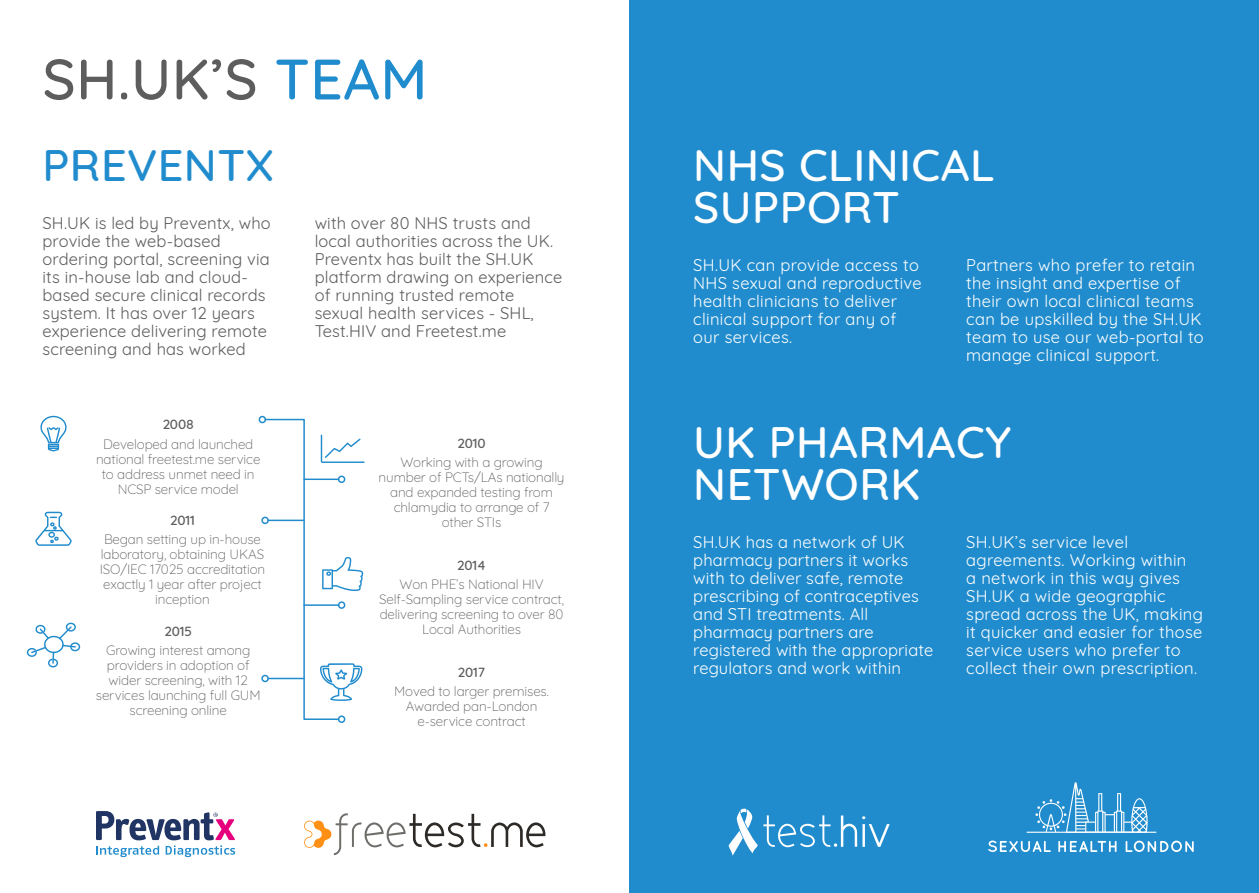
<style>
.page{position:relative;width:1259px;height:893px;background:#fff}
.page>*{position:absolute;margin:0;border:0;box-sizing:border-box;transform-origin:0 0}
.Page_Tite_on_White{font:500 57px "Quicksand";letter-spacing:.01em;color:#5e5d5d}
.Page_Title_-_White_H{font:500 45px/42px "Quicksand";letter-spacing:.01em;color:#fff}
.Page_Title_-_White_H-2{font:500 45px "Quicksand";letter-spacing:.01em;color:#218ccd}
.Body_On_Blue{font:16.5px/18px "Quicksand";letter-spacing:.02em;color:#fff}
.Body_Copy_on_white{font:16.5px/18px "Quicksand";letter-spacing:.01em;color:#5e5d5d}
.Body_Copy{font:300 13.5px/15px "Quicksand";letter-spacing:-.01em;color:#5e5d5d;text-align:center}
.Body_Copy-2{font:500 13.5px "Quicksand";letter-spacing:-.01em;color:#5e5d5d}
.s1{color:#218ccd}
</style>
<div class="page">
<div style="left:629px;top:0;width:630px;height:893px;background:#218ccd"></div>
<svg style="left:40px;top:416px;width:27px;height:35px"></svg>
<div style="left:259px;top:416px;width:7px;height:7px;border:2px solid #218ccd;border-radius:50%"></div>
<div style="left:338px;top:715px;width:7px;height:8px;border:2px solid #218ccd;border-radius:50%"></div>
<div style="left:261px;top:517px;width:8px;height:7px;border:2px solid #218ccd;border-radius:50%"></div>
<div style="left:261px;top:675px;width:8px;height:7px;border:2px solid #218ccd;border-radius:50%"></div>
<svg style="left:35px;top:512px;width:37px;height:34px"></svg>
<svg style="left:27px;top:623px;width:53px;height:44px"></svg>
<svg style="left:264px;top:418px;width:100px;height:303px"></svg>
<svg style="left:96px;top:811px;width:139px;height:46px"></svg>
<svg style="left:988px;top:840px;width:62px;height:12px"></svg>
<svg style="left:1058px;top:841px;width:58px;height:11px"></svg>
<svg style="left:1125px;top:841px;width:68px;height:11px"></svg>
<svg style="left:1035px;top:782px;width:112px;height:50px"></svg>
<hr style="left:1026px;top:832px;width:130px;height:1px;background:#fff">
<svg style="left:304px;top:813px;width:241px;height:42px"></svg>
<svg style="left:728px;top:808px;width:29px;height:47px"></svg>
<svg style="left:763px;top:815px;width:126px;height:32px"></svg>
<p class="Page_Tite_on_White" style="left:43px;top:33px;width:386px">SH.UK’S <span class="s1">TEAM</span></p>
<p class="Page_Title_-_White_H-2" style="left:43px;top:129px;width:233px">PREVENTX</p>
<p class="Body_Copy_on_white" style="left:43px;top:212px;width:230px">SH.UK is led by Preventx, who provide the web-based ordering portal, screening via its in-house lab and cloud&shy;based secure clinical records system. It has over 12 years experience delivering remote screening and has worked</p>
<p class="Body_Copy_on_white" style="left:315px;top:212px;width:249px">with over 80 NHS trusts and local authorities across the UK.<br>Preventx has built the SH.UK platform drawing on experience of running trusted remote sexual health services - SHL,<br>Test.HIV and Freetest.me</p>
<p class="Body_Copy-2" style="left:163px;top:414px;width:33px">2008</p>
<p class="Body_Copy" style="left:96px;top:435px;width:166px">Developed and launched national freetest.me service to address unmet need in<br>NCSP service model</p>
<p class="Body_Copy-2" style="left:170px;top:509px;width:26px">2011</p>
<p class="Body_Copy" style="left:100px;top:531px;width:167px">Began setting up in-house laboratory, obtaining UKAS<br>ISO/IEC 17025 accreditation exactly 1 year after project inception</p>
<p class="Body_Copy-2" style="left:164px;top:620px;width:29px">2015</p>
<p class="Body_Copy" style="left:96px;top:642px;width:166px">Growing interest among providers in adoption of wider screening, with 12 services launching full GUM screening online</p>
<p class="Body_Copy-2" style="left:457px;top:432px;width:30px">2010</p>
<p class="Body_Copy" style="left:378px;top:453px;width:187px">Working with a growing number of PCTs/LAs nationally and expanded testing from chlamydia to arrange of 7 other STIs</p>
<p class="Body_Copy-2" style="left:457px;top:554px;width:30px">2014</p>
<p class="Body_Copy" style="left:379px;top:576px;width:186px">Won PHE’s National HIV<br>Self-Sampling service contract, delivering screening to over 80<br>Local Authorities</p>
<p class="Body_Copy-2" style="left:458px;top:661px;width:29px">2017</p>
<p class="Body_Copy" style="left:394px;top:682px;width:156px">Moved to larger premises.<br>Awarded pan-London e-service contract</p>
<p class="Page_Title_-_White_H" style="left:693px;top:140px;width:303px">NHS CLINICAL<br>SUPPORT</p>
<p class="Body_On_Blue" style="left:693px;top:254px;width:230px">SH.UK can provide access to<br>NHS sexual and reproductive health clinicians to deliver clinical support for any of our services.</p>
<p class="Body_On_Blue" style="left:966px;top:254px;width:239px">Partners who prefer to retain the insight and expertise of their own local clinical teams can be upskilled by the SH.UK team to use our web-portal to manage clinical support.</p>
<p class="Page_Title_-_White_H" style="left:693px;top:417px;width:320px">UK PHARMACY<br>NETWORK</p>
<p class="Body_On_Blue" style="left:693px;top:531px;width:241px">SH.UK has a network of UK pharmacy partners it works with to deliver safe, remote prescribing of contraceptives and STI treatments. All pharmacy partners are registered with the appropriate regulators and work within</p>
<p class="Body_On_Blue" style="left:966px;top:531px;width:238px">SH.UK’s service level agreements. Working within<br>a network in this way gives<br>SH.UK a wide geographic spread across the UK, making it quicker and easier for those service users who prefer to collect their own prescription.</p>
</div>
